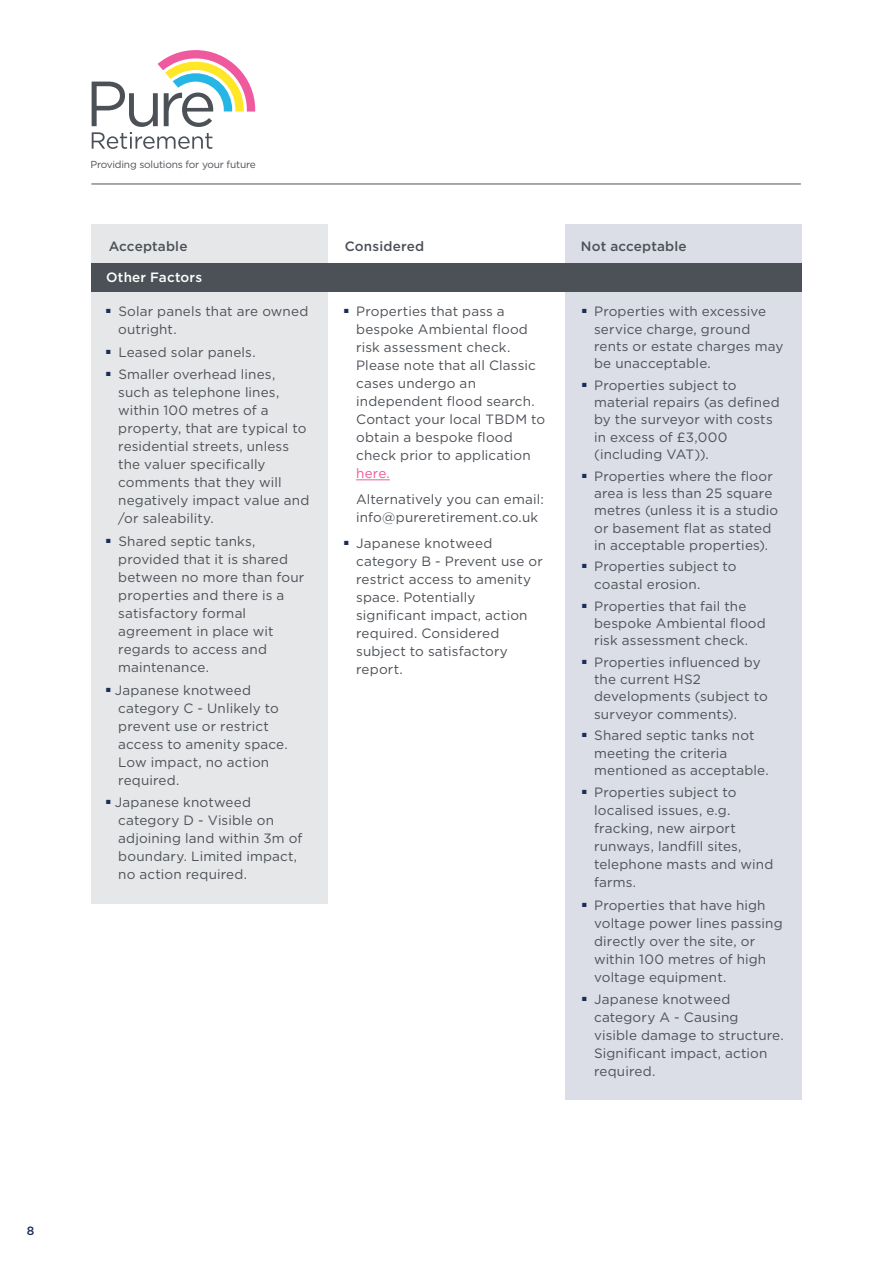
<style>
.page{position:relative;width:893px;height:1263px;background:#fff}
.page>*{position:absolute;margin:0;border:0;box-sizing:border-box;transform-origin:0 0}
.t1{font:13.5px/18px "Gotham";letter-spacing:.01em;color:#4c5157}
.t2{font:500 13.5px "Gotham";letter-spacing:.01em;color:#4c5157}
.t3{font:500 13.5px "Gotham";letter-spacing:.015em;color:#fff}
.t4{font:13.5px "Gotham";color:#ef599e}
.t5{font:500 12px "Gotham";color:#1b2d59}
.t6{font:10.2px "Gotham";letter-spacing:-.02em;color:#4c5157}
</style>
<div class="page">
<hr style="left:91px;top:184px;width:710px;height:1px;background:#4c5157">
<svg style="left:92px;top:50px;width:163px;height:99px"></svg>
<div style="left:91px;top:224px;width:237px;height:680px;background:#e6e7e9"></div>
<div style="left:565px;top:224px;width:236px;height:876px;background:#dbdde7"></div>
<div style="left:91px;top:263px;width:710px;height:29px;background:#4c5157"></div>
<hr style="left:356px;top:479px;width:34px;height:1px;background:#ef599e">
<p class="t6" style="left:90px;top:158px;width:167px">Providing solutions for your future</p>
<p class="t2" style="left:109px;top:238px;width:80px">Acceptable</p>
<p class="t2" style="left:345px;top:238px;width:81px">Considered</p>
<p class="t2" style="left:581px;top:238px;width:107px">Not acceptable</p>
<p class="t3" style="left:106px;top:268px;width:97px">Other Factors</p>
<p class="t1" style="left:118px;top:302px;width:192px;text-indent:-12px"><sup>■</sup> Solar panels that are owned outright.</p>
<p class="t1" style="left:106px;top:343px;width:151px"><sup>■</sup> Leased solar panels.</p>
<p class="t1" style="left:118px;top:365px;width:193px;text-indent:-12px"><sup>■</sup> Smaller overhead lines, such as telephone lines, within 100 metres of a property, that are typical to residential streets, unless the valuer specifically comments that they will negatively impact value and /or saleability.</p>
<p class="t1" style="left:118px;top:532px;width:188px;text-indent:-12px"><sup>■</sup> Shared septic tanks, provided that it is shared between no more than four properties and there is a satisfactory formal agreement in place wit regards to access and maintenance.</p>
<p class="t1" style="left:118px;top:680px;width:171px;text-indent:-12px"><sup>■</sup> Japanese knotweed category C - Unlikely to prevent use or restrict access to amenity space.<br>Low impact, no action required.</p>
<p class="t1" style="left:118px;top:793px;width:186px;text-indent:-12px"><sup>■</sup> Japanese knotweed category D - Visible on adjoining land within 3m of boundary. Limited impact, no action required.</p>
<p class="t1" style="left:356px;top:302px;width:190px;text-indent:-12px"><sup>■</sup> Properties that pass a bespoke Ambiental flood risk assessment check.<br>Please note that all Classic cases undergo an independent flood search.<br>Contact your local TBDM to obtain a bespoke flood check prior to application</p>
<p class="t4" style="left:356px;top:465px;width:35px">here.</p>
<p class="t1" style="left:356px;top:490px;width:189px">Alternatively you can email: info@pureretirement.co.uk</p>
<p class="t1" style="left:356px;top:534px;width:188px;text-indent:-12px"><sup>■</sup> Japanese knotweed category B - Prevent use or restrict access to amenity space. Potentially significant impact, action required. Considered subject to satisfactory report.</p>
<p class="t1" style="left:594px;top:303px;width:191px;line-height:17.2px;text-indent:-12px"><sup>■</sup> Properties with excessive service charge, ground rents or estate charges may be unacceptable.</p>
<p class="t1" style="left:594px;top:376px;width:187px;line-height:17.2px;text-indent:-12px"><sup>■</sup> Properties subject to material repairs (as defined by the surveyor with costs in excess of £3,000 (including VAT)).</p>
<p class="t1" style="left:594px;top:467px;width:186px;line-height:17.2px;text-indent:-12px"><sup>■</sup> Properties where the floor area is less than 25 square metres (unless it is a studio or basement flat as stated in acceptable properties).</p>
<p class="t1" style="left:594px;top:558px;width:144px;line-height:17.2px;text-indent:-12px"><sup>■</sup> Properties subject to coastal erosion.</p>
<p class="t1" style="left:594px;top:597px;width:173px;line-height:17.2px;text-indent:-12px"><sup>■</sup> Properties that fail the bespoke Ambiental flood risk assessment check.</p>
<p class="t1" style="left:594px;top:653px;width:175px;line-height:17.2px;text-indent:-12px"><sup>■</sup> Properties influenced by the current HS2 developments (subject to surveyor comments).</p>
<p class="t1" style="left:594px;top:726px;width:176px;line-height:17.2px;text-indent:-12px"><sup>■</sup> Shared septic tanks not meeting the criteria mentioned as acceptable.</p>
<p class="t1" style="left:594px;top:783px;width:181px;text-indent:-12px"><sup>■</sup> Properties subject to localised issues, e.g. fracking, new airport runways, landfill sites, telephone masts and wind farms.</p>
<p class="t1" style="left:594px;top:896px;width:190px;text-indent:-12px"><sup>■</sup> Properties that have high voltage power lines passing directly over the site, or within 100 metres of high voltage equipment.</p>
<p class="t1" style="left:594px;top:990px;width:191px;text-indent:-12px"><sup>■</sup> Japanese knotweed category A - Causing visible damage to structure.<br>Significant impact, action required.</p>
<p class="t5" style="left:27px;top:1223px;width:9px">8</p>
</div>
